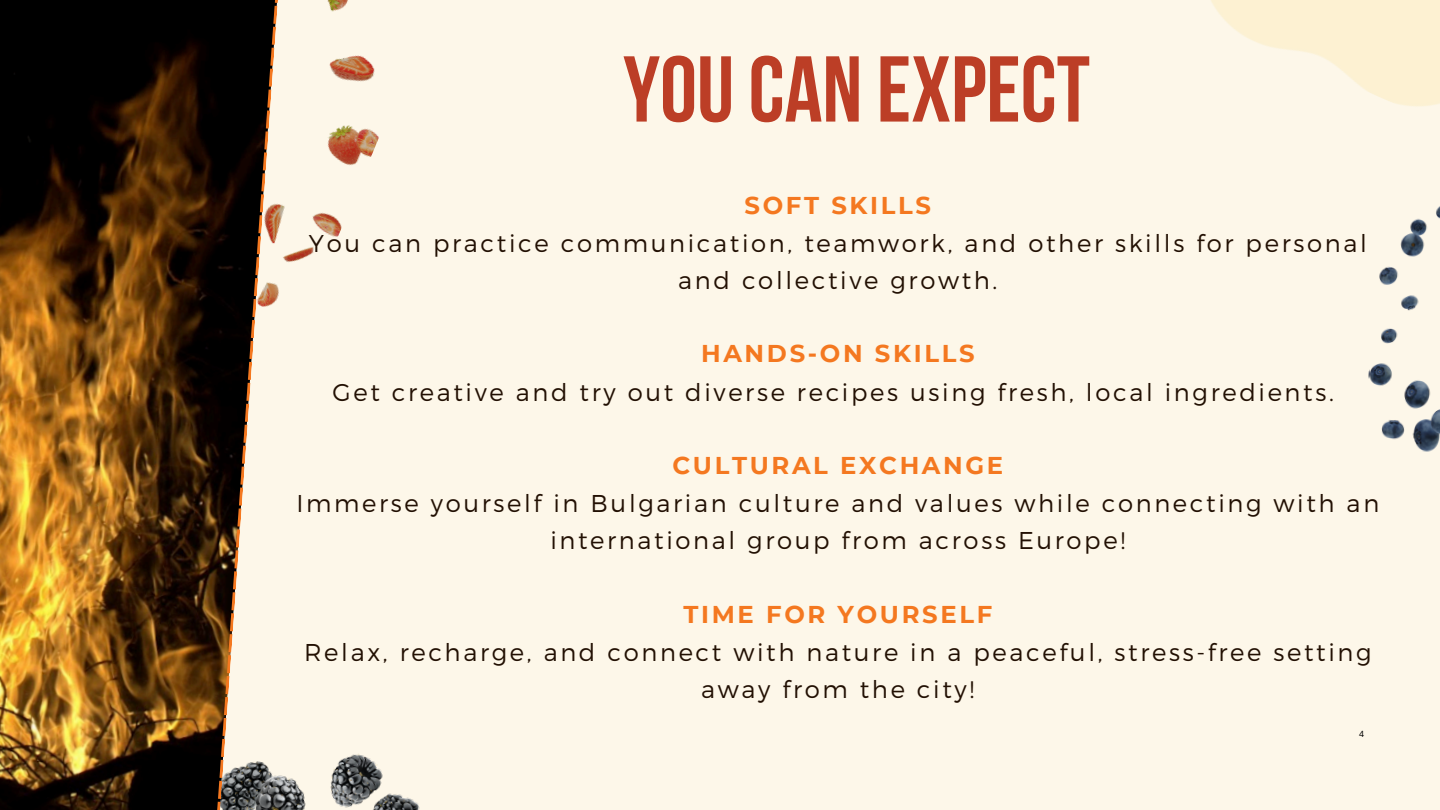
<style>
.page{position:relative;width:1440px;height:810px;background:#fdf7e9}
.page>*{position:absolute;margin:0;border:0;box-sizing:border-box;transform-origin:0 0}
.t1{font:93.2px "Bebas Neue Cyrillic";color:#bc3e26}
.t2{font:300 24.3px/37.5px "Montserrat";letter-spacing:.11em;color:#221003;text-align:center}
.t3{font:9px "Arimo";color:#000}
.s1{font-weight:700;color:#f47820}
</style>
<div class="page">
<img style="left:279px;top:0;width:100px;height:262px">
<img style="left:279px;top:754px;width:141px;height:56px">
<svg style="left:0;top:0;width:279px;height:810px;background:#624623"></svg>
<img style="left:1368px;top:206px;width:72px;height:246px">
<p class="t1" style="left:623px;top:52px;width:469px">YOUCAN EXPECT</p>
<p class="t2" style="left:309px;top:185px;width:1059px"><span class="s1">SOFT SKILLS<br></span>You can practice communication, teamwork, and other skills for personal and collective growth.</p>
<p class="t2" style="left:332px;top:333px;width:1003px;line-height:38.2px"><span class="s1">HANDS-ON SKILLS<br></span>Get creative and try out diverse recipes using fresh, local ingredients.</p>
<p class="t2" style="left:296px;top:445px;width:1084px"><span class="s1">CULTURAL EXCHANGE<br></span>Immerse yourself in Bulgarian culture and values while connecting with an international group from across Europe!</p>
<h1 class="t2" style="left:304px;top:594px;width:1069px"><span class="s1">TIME FOR YOURSELF<br></span>Relax, recharge, and connect with nature in a peaceful, stress-free setting away from the city!</h1>
<p class="t3" style="left:1359px;top:729px;width:7px">4</p>
</div>
